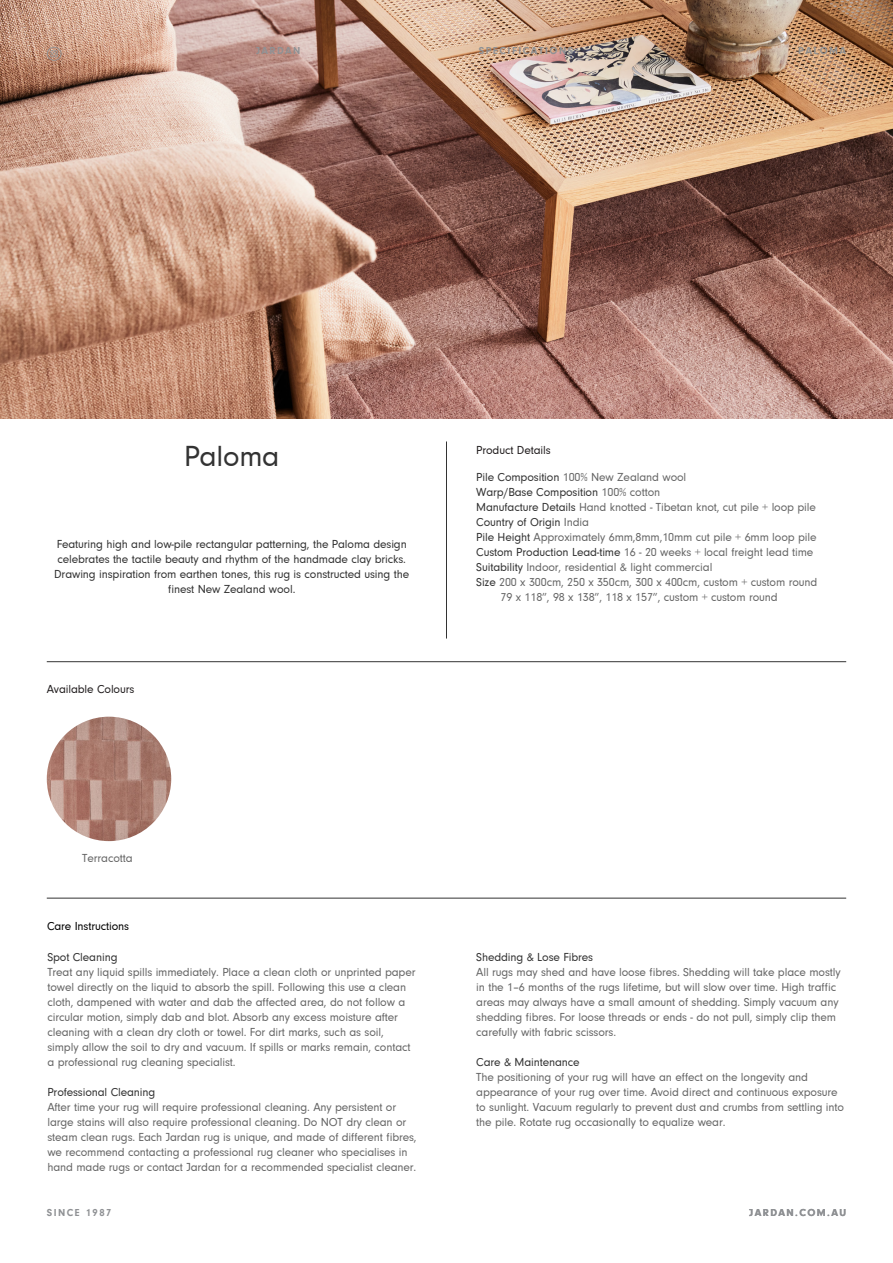
<style>
.page{position:relative;width:893px;height:1263px;background:#fff}
.page>*{position:absolute;margin:0;border:0;box-sizing:border-box;transform-origin:0 0}
.H2_-_32pt_Regular{font:30px "Neuzeit Gro";letter-spacing:-.01em;color:#333}
.H2_-_32pt_Regular-2{font:12px/15px "Neuzeit Gro";letter-spacing:-.01em;color:#666}
.H2_-_32pt_Regular-3{font:12px/15px "Neuzeit Gro";letter-spacing:-.01em;color:#333;text-align:center}
.H2_-_32pt_Regular-4{font:12px "Neuzeit Gro";letter-spacing:-.01em;color:#231f20}
.H2_-_32pt_Regular-5{font:12px "Neuzeit Gro";letter-spacing:-.01em;color:#000}
.t1{font:700 10.5px "Neuzeit Gro";letter-spacing:.14em;color:#8f9194}
.t2{font:700 10.5px "Neuzeit Gro";letter-spacing:.14em;color:#929292}
.s1{color:#333}
.s2{color:#666}
</style>
<div class="page">
<hr style="left:47px;top:661px;width:799px;height:1px;background:#333">
<hr style="left:47px;top:898px;width:799px;height:1px;background:#333">
<hr style="left:446px;top:441px;width:1px;height:197px;background:#333">
<img style="left:0;top:0;width:893px;height:419px">
<img style="left:47px;top:717px;width:124px;height:124px;border-radius:62px">
<svg style="left:47px;top:47px;width:15px;height:14px"></svg>
<p class="t1" style="left:256px;top:44px;width:46px">JARDAN</p>
<p class="t1" style="left:479px;top:44px;width:96px">SPECIFICATIONS</p>
<p class="H2_-_32pt_Regular" style="left:184px;top:440px;width:97px">Paloma</p>
<p class="H2_-_32pt_Regular-4" style="left:476px;top:444px;width:76px">Product Details</p>
<p class="t2" style="left:798px;top:44px;width:50px">PALOMA</p>
<p class="H2_-_32pt_Regular-3" style="left:54px;top:537px;width:356px">Featuring high and low-pile rectangular patterning, the Paloma design celebrates the tactile beauty and rhythm of the handmade clay bricks.<br>Drawing inspiration from earthen tones, this rug is constructed using the finest New Zealand wool.</p>
<p class="H2_-_32pt_Regular-4" style="left:47px;top:682px;width:89px">Available Colours</p>
<p class="H2_-_32pt_Regular-2" style="left:476px;top:470px;width:212px"><span class="s1">Pile Composition</span> 100% New Zealand wool</p>
<p class="H2_-_32pt_Regular-3" style="left:476px;top:485px;width:185px">Warp/Base Composition <span class="s2">100% cotton</span></p>
<p class="H2_-_32pt_Regular-2" style="left:476px;top:500px;width:341px"><span class="s1">Manufacture Details</span> Hand knotted - Tibetan knot, cut pile + loop pile</p>
<p class="H2_-_32pt_Regular-3" style="left:476px;top:515px;width:114px">Country of Origin <span class="s2">India</span></p>
<p class="H2_-_32pt_Regular-2" style="left:476px;top:530px;width:342px"><span class="s1">Pile Height</span> Approximately 6mm,8mm,10mm cut pile + 6mm loop pile</p>
<p class="H2_-_32pt_Regular-2" style="left:476px;top:545px;width:339px"><span class="s1">Custom Production Lead-time</span> 16 - 20 weeks + local freight lead time</p>
<p class="H2_-_32pt_Regular-2" style="left:476px;top:560px;width:238px"><span class="s1">Suitability</span> Indoor, residential &amp; light commercial</p>
<p class="H2_-_32pt_Regular-2" style="left:476px;top:575px;width:343px"><span class="s1">Size</span> 200 x 300cm, 250 x 350cm, 300 x 400cm, custom + custom round</p>
<p class="H2_-_32pt_Regular-2" style="left:501px;top:590px;width:279px">79 x 118”, 98 x 138”, 118 x 157”, custom + custom round</p>
<p class="H2_-_32pt_Regular-2" style="left:82px;top:850px;width:52px">Terracotta</p>
<p class="H2_-_32pt_Regular-5" style="left:47px;top:919px;width:84px">Care Instructions</p>
<p class="H2_-_32pt_Regular-3" style="left:47px;top:950px;width:72px">Spot Cleaning</p>
<p class="H2_-_32pt_Regular-2" style="left:47px;top:965px;width:370px">Treat any liquid spills immediately. Place a clean cloth or unprinted paper towel directly on the liquid to absorb the spill. Following this use a clean cloth, dampened with water and dab the affected area, do not follow a circular motion, simply dab and blot. Absorb any excess moisture after cleaning with a clean dry cloth or towel. For dirt marks, such as soil, simply allow the soil to dry and vacuum. If spills or marks remain, contact a professional rug cleaning specialist.</p>
<p class="H2_-_32pt_Regular-3" style="left:47px;top:1085px;width:110px">Professional Cleaning</p>
<p class="H2_-_32pt_Regular-2" style="left:47px;top:1100px;width:371px">After time your rug will require professional cleaning. Any persistent or large stains will also require professional cleaning. Do NOT dry clean or steam clean rugs. Each Jardan rug is unique, and made of different fibres,</p>
<p class="H2_-_32pt_Regular-2" style="left:47px;top:1145px;width:370px">we recommend contacting a professional rug cleaner who specialises in hand made rugs or contact Jardan for a recommended specialist cleaner.</p>
<p class="t1" style="left:47px;top:1207px;width:66px">SINCE 1987</p>
<p class="H2_-_32pt_Regular-3" style="left:476px;top:950px;width:118px">Shedding &amp; Lose Fibres</p>
<p class="H2_-_32pt_Regular-2" style="left:476px;top:965px;width:366px">All rugs may shed and have loose fibres. Shedding will take place mostly in the 1–6 months of the rugs lifetime, but will slow over time. High traffic areas may always have a small amount of shedding. Simply vacuum any shedding fibres. For loose threads or ends - do not pull, simply clip them carefully with fabric scissors.</p>
<p class="H2_-_32pt_Regular-3" style="left:476px;top:1055px;width:105px">Care &amp; Maintenance</p>
<p class="H2_-_32pt_Regular-2" style="left:476px;top:1070px;width:369px">The positioning of your rug will have an effect on the longevity and appearance of your rug over time. Avoid direct and continuous exposure to sunlight. Vacuum regularly to prevent dust and crumbs from settling into the pile. Rotate rug occasionally to equalize wear.</p>
<p class="t1" style="left:749px;top:1207px;width:98px">JARDAN.COM.AU</p>
</div>
